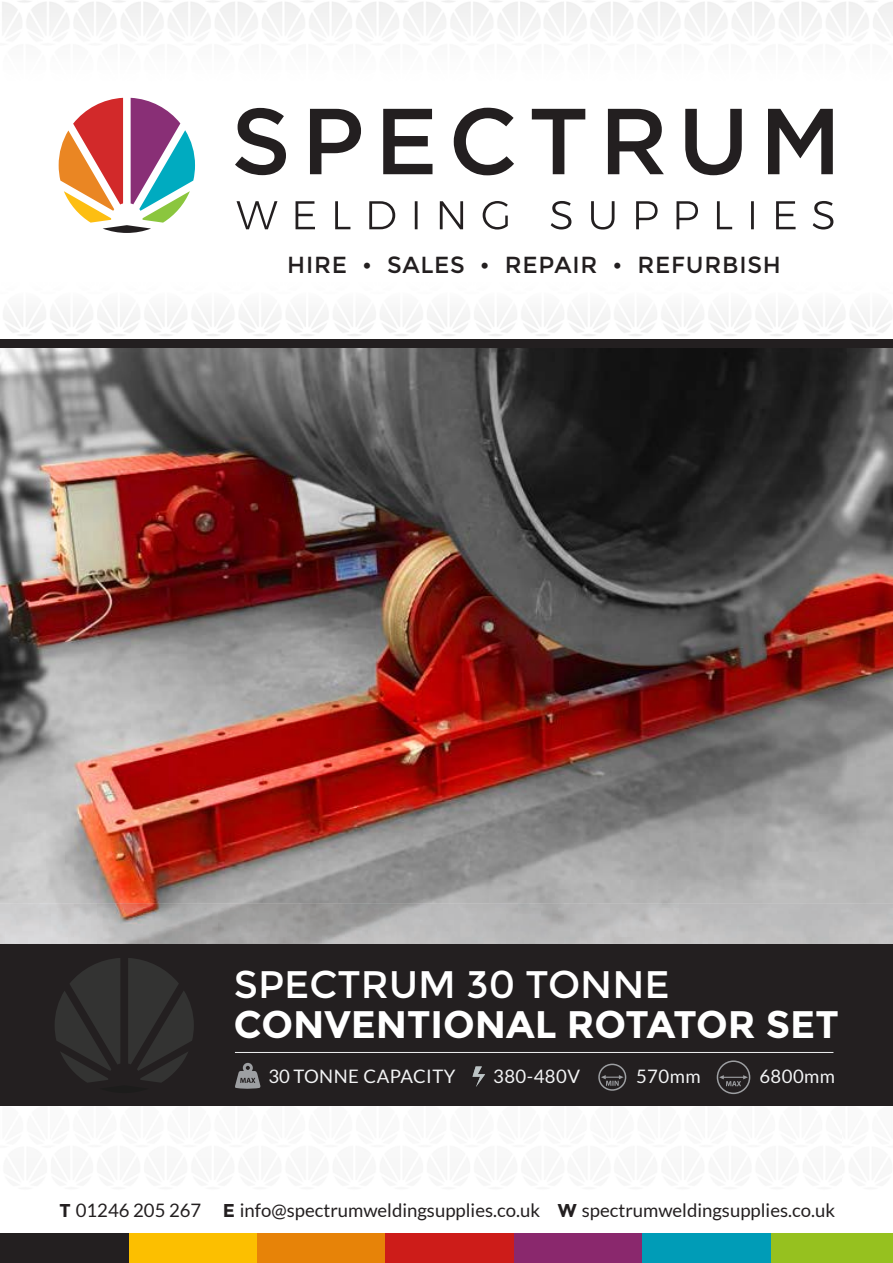
<style>
.page{position:relative;width:893px;height:1263px;background:#fff}
.page>*{position:absolute;margin:0;border:0;box-sizing:border-box;transform-origin:0 0}
.t1{font:700 38.4px "Montserrat";color:#fff}
.t2{font:38.4px "Montserrat";color:#fff}
.t3{font:23.25px "Montserrat";letter-spacing:.035em;color:#231f20}
.t4{font:18.6px "Lato";color:#231f20}
.t5{font:18.6px "Lato";letter-spacing:.025em;color:#f2f3f4}
.s1{font-family:"Montserrat";font-weight:700}
</style>
<div class="page">
<img style="left:0;top:348px;width:893px;height:555px">
<img style="left:0;top:903px;width:893px;height:41px">
<svg style="left:235px;top:108px;width:598px;height:67px"></svg>
<svg style="left:237px;top:201px;width:596px;height:29px"></svg>
<svg style="left:59px;top:98px;width:136px;height:135px"></svg>
<div style="left:128px;top:1233px;width:129px;height:30px;background:#fcbf00"></div>
<div style="left:257px;top:1233px;width:128px;height:30px;background:#e78308"></div>
<div style="left:385px;top:1233px;width:129px;height:30px;background:#cd1c19"></div>
<div style="left:514px;top:1233px;width:128px;height:30px;background:#8a286d"></div>
<div style="left:642px;top:1233px;width:129px;height:30px;background:#009cb7"></div>
<div style="left:771px;top:1233px;width:122px;height:30px;background:#96c11f"></div>
<div style="left:0;top:1233px;width:128px;height:30px;background:#231f20"></div>
<div style="left:128px;top:339px;width:129px;height:9px;background:#231f20"></div>
<div style="left:257px;top:339px;width:128px;height:9px;background:#231f20"></div>
<div style="left:385px;top:339px;width:129px;height:9px;background:#231f20"></div>
<div style="left:514px;top:339px;width:128px;height:9px;background:#231f20"></div>
<div style="left:642px;top:339px;width:129px;height:9px;background:#231f20"></div>
<div style="left:771px;top:339px;width:122px;height:9px;background:#231f20"></div>
<div style="left:0;top:339px;width:128px;height:9px;background:#231f20"></div>
<div style="left:0;top:944px;width:893px;height:162px;background:#231f20"></div>
<img style="left:128px;top:958px;width:51px;height:106px">
<img style="left:140px;top:1071px;width:35px;height:12px">
<img style="left:137px;top:990px;width:57px;height:81px">
<img style="left:70px;top:958px;width:50px;height:106px">
<img style="left:73px;top:1071px;width:35px;height:12px">
<img style="left:55px;top:990px;width:56px;height:81px">
<hr style="left:235px;top:1052px;width:598px;height:1px;background:#f2f3f4">
<svg style="left:235px;top:1063px;width:26px;height:26px"></svg>
<svg style="left:472px;top:1066px;width:13px;height:21px"></svg>
<svg style="left:720px;top:1075px;width:27px;height:11px"></svg>
<div style="left:717px;top:1060px;width:33px;height:34px;border:2px solid #9d9fa2;border-radius:50%"></div>
<svg style="left:601px;top:1075px;width:23px;height:11px"></svg>
<div style="left:598px;top:1064px;width:28px;height:27px;border:2px solid #9d9fa2;border-radius:50%"></div>
<p class="t3" style="left:287px;top:251px;width:495px">HIRE • SALES • REPAIR • REFURBISH</p>
<h1 class="t2" style="left:234px;top:962px;width:437px">SPECTRUM 30 TONNE</h1>
<h1 class="t1" style="left:234px;top:1002px;width:606px">CONVENTIONAL ROTATOR SET</h1>
<p class="t5" style="left:268px;top:1066px;width:189px">30 TONNE CAPACITY</p>
<p class="t5" style="left:493px;top:1066px;width:88px">380-480V</p>
<p class="t5" style="left:636px;top:1066px;width:66px">570mm</p>
<p class="t5" style="left:759px;top:1066px;width:77px">6800mm</p>
<p class="t4" style="left:60px;top:1200px;width:777px"><span class="s1">T</span> 01246 205 267 <span class="s1">E</span> info@spectrumweldingsupplies.co.uk <span class="s1">W</span> spectrumweldingsupplies.co.uk</p>
</div>
